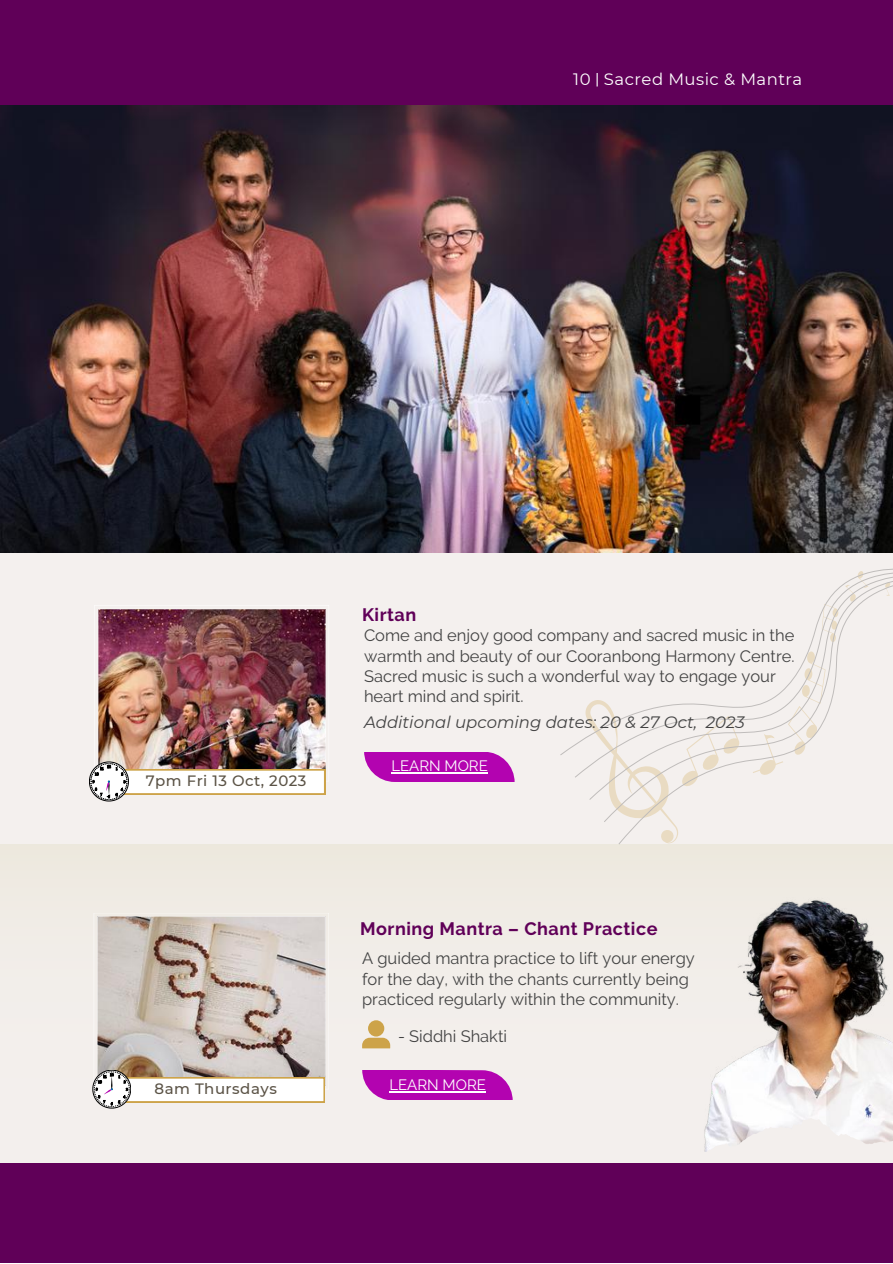
<style>
.page{position:relative;width:893px;height:1264px;background:#fff}
.page>*{position:absolute;margin:0;border:0;box-sizing:border-box;transform-origin:0 0}
.t1{font:700 18px "Raleway";letter-spacing:.025em;color:#600058}
.t2{font:16.5px/20.2px "Raleway";color:#434343}
.t3{font:italic 16.5px "Montserrat";color:#434343}
.t4{font:16.5px "Montserrat";letter-spacing:.03em;color:#fff}
.t5{font:500 15px "Montserrat";letter-spacing:.035em;color:#5b5346}
.t6{font:15px "Raleway";color:#fff}
</style>
<div class="page">
<div style="left:0;top:0;width:892px;height:1262px;background:#f4f0ee"></div>
<div style="left:0;top:0;width:892px;height:106px;background:#600058"></div>
<svg style="left:596px;top:73px;width:1px;height:13px"></svg>
<div style="left:0;top:844px;width:892px;height:418px;background:#f2eeea"></div>
<svg style="left:362px;top:1070px;width:151px;height:29px;background:#ba1fb7"></svg>
<hr style="left:389px;top:1090px;width:97px;height:2px;background:#fff">
<svg style="left:362px;top:1020px;width:28px;height:28px"></svg>
<img style="left:707px;top:898px;width:185px;height:222px">
<svg style="left:892px;top:562px;width:1px;height:34px"></svg>
<svg style="left:589px;top:573px;width:303px;height:227px"></svg>
<svg style="left:603px;top:575px;width:289px;height:247px"></svg>
<svg style="left:618px;top:576px;width:274px;height:268px"></svg>
<img style="left:0;top:106px;width:892px;height:446px">
<svg style="left:93px;top:916px;width:236px;height:192px;background:#cdc3bb"></svg>
<div style="left:0;top:1163px;width:892px;height:99px;background:#600058"></div>
<svg style="left:364px;top:752px;width:150px;height:29px;background:#ba1cb7"></svg>
<hr style="left:391px;top:772px;width:97px;height:1px;background:#fff">
<img style="left:89px;top:605px;width:240px;height:196px">
<p class="t4" style="left:573px;top:69px;width:230px">10 Sacred Music &amp; Mantra</p>
<p class="t5" style="left:146px;top:771px;width:162px">7pm Fri 13 Oct, 2023</p>
<p class="t5" style="left:154px;top:1079px;width:124px">8am Thursdays</p>
<p class="t1" style="left:362px;top:604px;width:56px">Kirtan</p>
<p class="t2" style="left:364px;top:625px;width:432px">Come and enjoy good company and sacred music in the warmth and beauty of our Cooranbong Harmony Centre.<br>Sacred music is such a wonderful way to engage your heart mind and spirit.</p>
<p class="t3" style="left:364px;top:711px;width:382px">Additional upcoming dates: 20 &amp; 27 Oct, 2023</p>
<p class="t6" style="left:391px;top:757px;width:98px">LEARN MORE</p>
<p class="t1" style="left:360px;top:918px;width:299px">Morning Mantra – Chant Practice</p>
<p class="t2" style="left:362px;top:948px;width:334px">A guided mantra practice to lift your energy for the day, with the chants currently being practiced regularly within the community.</p>
<p class="t2" style="left:398px;top:1025px;width:111px">- Siddhi Shakti</p>
<p class="t6" style="left:389px;top:1075px;width:98px">LEARN MORE</p>
</div>
